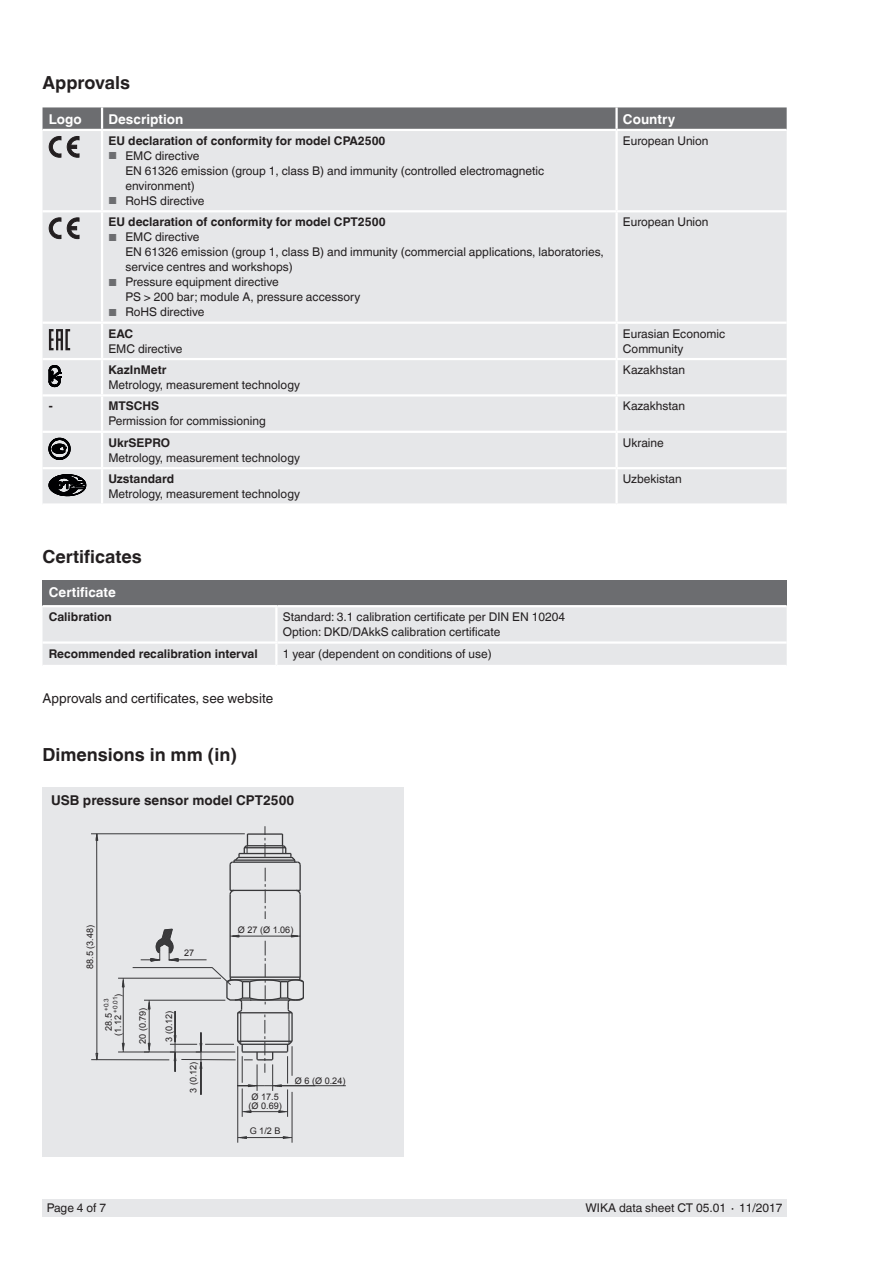
<style>
.page{position:relative;width:893px;height:1263px;background:#fff}
.page>*{position:absolute;margin:0;border:0;box-sizing:border-box;transform-origin:0 0}
.t1{font:700 18px "Helvetica World";color:#231f20}
.t2{font:13.5px "Helvetica World";color:#231f20}
.t3{font:700 13.5px "Helvetica World";color:#fff}
.t4{font:700 13.5px "Helvetica World";color:#231f20}
.t5{font:12px/15px "Helvetica World";color:#231f20}
.t6{font:700 12px "Helvetica World";color:#231f20}
.t7{font:9.15px/9.1px "Arial";color:#231f20;text-align:center}
.s1{font-size:10.2px;color:#6c6d70}
</style>
<div class="page">
<div style="left:43px;top:1199px;width:744px;height:18px;background:#e6e7e9"></div>
<div style="left:43px;top:787px;width:361px;height:370px;background:#e6e7e9"></div>
<hr style="left:229px;top:894px;width:2px;height:84px;background:#373739">
<hr style="left:299px;top:894px;width:2px;height:84px;background:#373739">
<svg style="left:229px;top:826px;width:72px;height:93px"></svg>
<hr style="left:91px;top:833px;width:154px;height:1px;background:#373739">
<svg style="left:95px;top:833px;width:4px;height:228px"></svg>
<hr style="left:91px;top:1059px;width:78px;height:1px;background:#373739">
<hr style="left:118px;top:1052px;width:31px;height:1px;background:#373739">
<hr style="left:118px;top:978px;width:103px;height:1px;background:#373739">
<hr style="left:123px;top:978px;width:1px;height:74px;background:#373739">
<svg style="left:122px;top:1042px;width:3px;height:11px"></svg>
<svg style="left:122px;top:977px;width:3px;height:11px"></svg>
<hr style="left:237px;top:1046px;width:1px;height:97px;background:#373739">
<hr style="left:292px;top:1092px;width:1px;height:51px;background:#373739">
<hr style="left:238px;top:1137px;width:54px;height:1px;background:#373739">
<svg style="left:237px;top:1136px;width:10px;height:3px"></svg>
<svg style="left:283px;top:1136px;width:10px;height:3px"></svg>
<hr style="left:265px;top:1085px;width:81px;height:1px;background:#373739">
<svg style="left:132px;top:928px;width:173px;height:189px"></svg>
<svg style="left:43px;top:107px;width:744px;height:22px;background:#707174"></svg>
<div style="left:43px;top:131px;width:744px;height:372px;background:#e6e7e9"></div>
<hr style="left:102px;top:210px;width:515px;height:2px;background:#fff">
<hr style="left:102px;top:322px;width:515px;height:2px;background:#fff">
<hr style="left:102px;top:358px;width:515px;height:2px;background:#fff">
<hr style="left:101px;top:360px;width:2px;height:34px;background:#fff">
<hr style="left:615px;top:360px;width:3px;height:34px;background:#fff">
<hr style="left:102px;top:431px;width:515px;height:2px;background:#fff">
<hr style="left:101px;top:433px;width:2px;height:34px;background:#fff">
<hr style="left:617px;top:431px;width:170px;height:2px;background:#fff">
<hr style="left:615px;top:433px;width:3px;height:34px;background:#fff">
<hr style="left:102px;top:467px;width:515px;height:2px;background:#fff">
<hr style="left:617px;top:467px;width:170px;height:2px;background:#fff">
<hr style="left:43px;top:431px;width:59px;height:2px;background:#fff">
<hr style="left:43px;top:467px;width:59px;height:2px;background:#fff">
<hr style="left:43px;top:394px;width:59px;height:3px;background:#fff">
<hr style="left:102px;top:394px;width:515px;height:3px;background:#fff">
<hr style="left:101px;top:397px;width:2px;height:34px;background:#fff">
<hr style="left:617px;top:394px;width:170px;height:3px;background:#fff">
<hr style="left:615px;top:397px;width:3px;height:34px;background:#fff">
<hr style="left:101px;top:469px;width:2px;height:34px;background:#fff">
<hr style="left:615px;top:469px;width:3px;height:34px;background:#fff">
<hr style="left:43px;top:210px;width:59px;height:2px;background:#fff">
<hr style="left:43px;top:322px;width:59px;height:2px;background:#fff">
<hr style="left:43px;top:358px;width:59px;height:2px;background:#fff">
<hr style="left:617px;top:210px;width:170px;height:2px;background:#fff">
<hr style="left:617px;top:322px;width:170px;height:2px;background:#fff">
<hr style="left:617px;top:358px;width:170px;height:2px;background:#fff">
<hr style="left:615px;top:131px;width:3px;height:79px;background:#fff">
<hr style="left:615px;top:212px;width:3px;height:110px;background:#fff">
<hr style="left:101px;top:131px;width:2px;height:79px;background:#fff">
<hr style="left:101px;top:212px;width:2px;height:110px;background:#fff">
<hr style="left:101px;top:107px;width:2px;height:22px;background:#fff">
<hr style="left:615px;top:107px;width:3px;height:22px;background:#fff">
<hr style="left:615px;top:324px;width:3px;height:34px;background:#fff">
<hr style="left:101px;top:324px;width:2px;height:34px;background:#fff">
<svg style="left:49px;top:136px;width:12px;height:21px"></svg>
<svg style="left:67px;top:136px;width:12px;height:21px"></svg>
<svg style="left:49px;top:218px;width:12px;height:21px"></svg>
<svg style="left:67px;top:218px;width:12px;height:21px"></svg>
<svg style="left:49px;top:329px;width:21px;height:21px"></svg>
<svg style="left:49px;top:365px;width:13px;height:22px"></svg>
<svg style="left:49px;top:438px;width:21px;height:21px"></svg>
<svg style="left:49px;top:474px;width:37px;height:22px"></svg>
<div style="left:43px;top:581px;width:744px;height:25px;background:#6c6d70"></div>
<div style="left:43px;top:607px;width:744px;height:58px;background:#e6e7e9"></div>
<hr style="left:275px;top:607px;width:3px;height:34px;background:#fff">
<hr style="left:43px;top:641px;width:235px;height:3px;background:#fff">
<hr style="left:43px;top:605px;width:235px;height:2px;background:#fff">
<hr style="left:278px;top:605px;width:509px;height:2px;background:#fff">
<hr style="left:278px;top:641px;width:509px;height:3px;background:#fff">
<hr style="left:275px;top:644px;width:3px;height:21px;background:#fff">
<h1 class="t1" style="left:43px;top:73px;width:89px">Approvals</h1>
<p class="t3" style="left:49px;top:111px;width:34px">Logo</p>
<p class="t3" style="left:108px;top:111px;width:76px">Description</p>
<p class="t3" style="left:623px;top:111px;width:54px">Country</p>
<p class="t6" style="left:108px;top:134px;width:279px">EU declaration of conformity for model CPA2500</p>
<p class="t5" style="left:125px;top:148px;width:420px;text-indent:-17px"><span class="s1">■</span> EMC directive<br>EN 61326 emission (group 1, class B) and immunity (controlled electromagnetic environment)</p>
<p class="t5" style="left:108px;top:193px;width:98px"><span class="s1">■</span> RoHS directive</p>
<p class="t5" style="left:623px;top:133px;width:87px">European Union</p>
<p class="t6" style="left:108px;top:215px;width:279px">EU declaration of conformity for model CPT2500</p>
<p class="t5" style="left:125px;top:230px;width:480px;text-indent:-17px"><span class="s1">■</span> EMC directive<br>EN 61326 emission (group 1, class B) and immunity (commercial applications, laboratories, service centres and workshops)</p>
<p class="t5" style="left:125px;top:275px;width:236px;text-indent:-17px"><span class="s1">■</span> Pressure equipment directive<br>PS &gt; 200 bar; module A, pressure accessory</p>
<p class="t5" style="left:108px;top:305px;width:98px"><span class="s1">■</span> RoHS directive</p>
<p class="t6" style="left:108px;top:326px;width:26px">EAC</p>
<p class="t5" style="left:108px;top:341px;width:76px">EMC directive</p>
<p class="t6" style="left:108px;top:363px;width:60px">KazInMetr</p>
<p class="t5" style="left:108px;top:377px;width:193px">Metrology, measurement technology</p>
<p class="t6" style="left:49px;top:399px;width:5px">-</p>
<p class="t6" style="left:108px;top:399px;width:52px">MTSCHS</p>
<p class="t5" style="left:108px;top:414px;width:159px">Permission for commissioning</p>
<p class="t6" style="left:108px;top:436px;width:63px">UkrSEPRO</p>
<p class="t5" style="left:108px;top:450px;width:193px">Metrology, measurement technology</p>
<p class="t6" style="left:108px;top:472px;width:67px">Uzstandard</p>
<p class="t5" style="left:108px;top:486px;width:193px">Metrology, measurement technology</p>
<h1 class="t1" style="left:43px;top:546px;width:101px">Certificates</h1>
<p class="t3" style="left:49px;top:584px;width:69px">Certificate</p>
<p class="t6" style="left:49px;top:610px;width:65px">Calibration</p>
<p class="t5" style="left:283px;top:609px;width:284px">Standard: 3.1 calibration certificate per DIN EN 10204<br>Option: DKD/DAkkS calibration certificate</p>
<p class="t6" style="left:49px;top:646px;width:210px">Recommended recalibration interval</p>
<p class="t5" style="left:283px;top:646px;width:210px">1 year (dependent on conditions of use)</p>
<p class="t2" style="left:43px;top:690px;width:232px">Approvals and certificates, see website</p>
<h1 class="t1" style="left:43px;top:745px;width:196px">Dimensions in mm (in)</h1>
<p class="t4" style="left:51px;top:792px;width:245px">USB pressure sensor model CPT2500</p>
<p class="t5" style="left:623px;top:215px;width:87px">European Union</p>
<p class="t5" style="left:623px;top:326px;width:104px">Eurasian Economic<br>Community</p>
<p class="t5" style="left:623px;top:362px;width:64px">Kazakhstan</p>
<p class="t5" style="left:623px;top:399px;width:64px">Kazakhstan</p>
<p class="t5" style="left:623px;top:435px;width:42px">Ukraine</p>
<p class="t5" style="left:623px;top:471px;width:60px">Uzbekistan</p>
<p class="t7" style="left:86px;top:969px;width:45px;rotate:-90deg">88.5 (3.48)</p>
<p class="t7" style="left:104px;top:1036px;width:44px;rotate:-90deg">28.5 <sup>+0.3 </sup>(1.12 <sup>+0.01</sup>)</p>
<p class="t7" style="left:184px;top:948px;width:12px">27</p>
<p class="t7" style="left:138px;top:1044px;width:38px;rotate:-90deg">20 (0.79)</p>
<p class="t7" style="left:164px;top:1042px;width:33px;rotate:-90deg">3 (0.12)</p>
<p class="t7" style="left:189px;top:1093px;width:33px;rotate:-90deg">3 (0.12)</p>
<p class="t7" style="left:238px;top:925px;width:57px">Ø 27 (Ø 1.06)</p>
<p class="t7" style="left:248px;top:1092px;width:35px">Ø 17.5 (Ø 0.69)</p>
<p class="t7" style="left:250px;top:1126px;width:32px">G 1/2 B</p>
<p class="t7" style="left:295px;top:1076px;width:52px">Ø 6 (Ø 0.24)</p>
<p class="t5" style="left:47px;top:1200px;width:61px">Page 4 of 7</p>
<p class="t5" style="left:585px;top:1200px;width:198px">WIKA data sheet CT 05.01 ∙ 11/2017</p>
</div>
